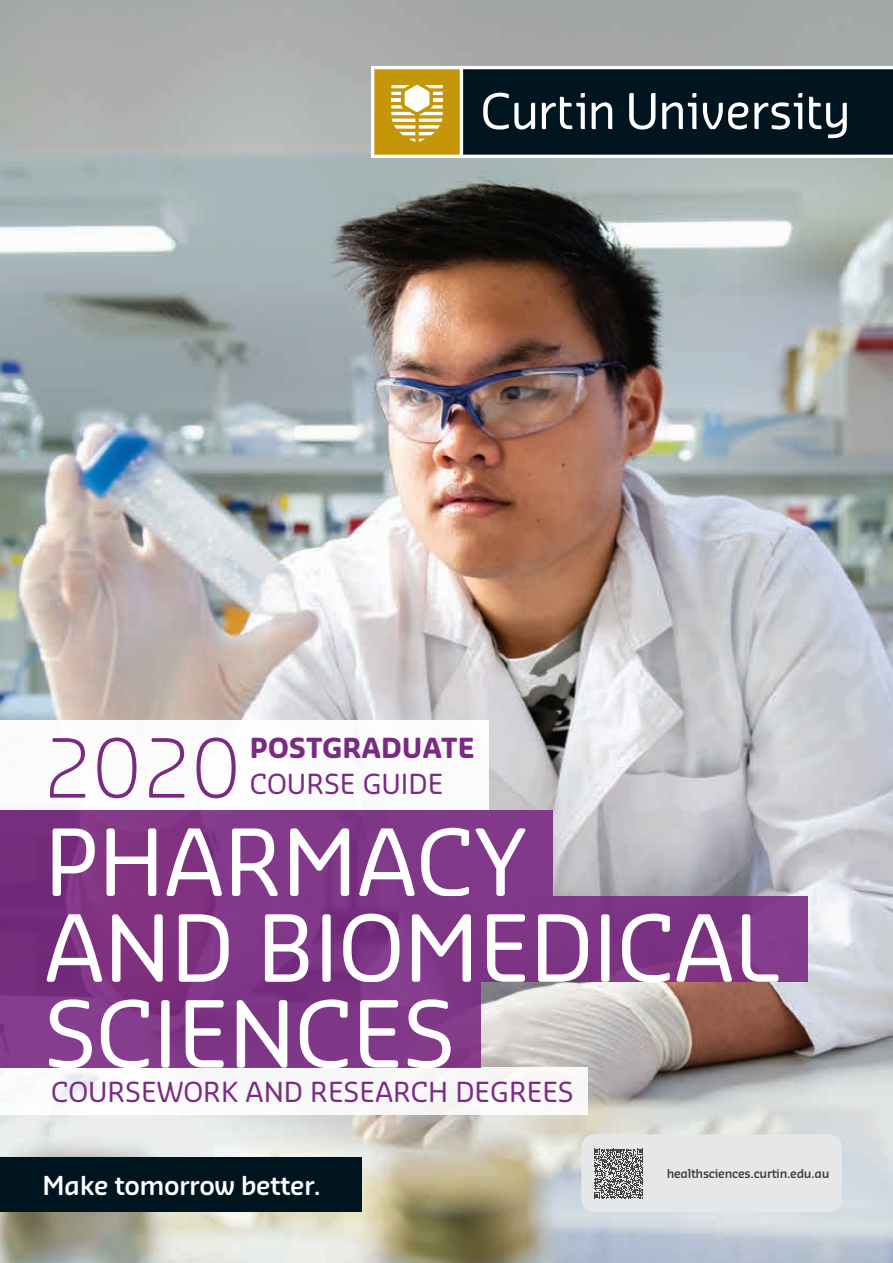
<style>
.page{position:relative;width:893px;height:1263px;background:#fff}
.page>*{position:absolute;margin:0;border:0;box-sizing:border-box;transform-origin:0 0}
.t1{font:90px/85.8px "Sansa Soft Pro";letter-spacing:-.01em;color:#fff}
.t2{font:300 79.35px "Sansa Soft Pro";color:#7b2a83}
.t3{font:27px "Sansa Soft Pro";color:#7b2a83}
.t4{font:700 27px "Sansa Soft Pro";color:#7b2a83}
.t5{font:600 25.5px "Sansa Soft Pro";letter-spacing:-.02em;color:#fff}
.t6{font:600 12px "Sansa Soft Pro";letter-spacing:-.03em;color:#3e3e3f}
</style>
<div class="page">
<img style="left:0;top:0;width:893px;height:1263px">
<div style="left:0;top:1068px;width:587px;height:47px;background:#fff"></div>
<div style="left:0;top:1157px;width:362px;height:55px;background:#011521"></div>
<svg style="left:371px;top:66px;width:522px;height:92px;background:#484f41"></svg>
<svg style="left:629px;top:93px;width:26px;height:36px"></svg>
<svg style="left:703px;top:102px;width:45px;height:27px"></svg>
<svg style="left:809px;top:97px;width:38px;height:41px"></svg>
<svg style="left:754px;top:93px;width:48px;height:36px"></svg>
<svg style="left:662px;top:93px;width:34px;height:36px"></svg>
<svg style="left:542px;top:93px;width:43px;height:36px"></svg>
<svg style="left:592px;top:102px;width:20px;height:27px"></svg>
<svg style="left:483px;top:93px;width:52px;height:36px"></svg>
<div style="left:0;top:810px;width:553px;height:86px;background:linear-gradient(to right,#7c3180,#833b8c)"></div>
<div style="left:0;top:721px;width:489px;height:89px;background:#fff"></div>
<div style="left:0;top:896px;width:808px;height:86px;background:linear-gradient(to right,#7a307f,#813889)"></div>
<div style="left:0;top:982px;width:481px;height:86px;background:#803788"></div>
<div style="left:581px;top:1134px;width:261px;height:78px;background:#e6e7e9;border-radius:13px"></div>
<svg style="left:594px;top:1148px;width:49px;height:50px"></svg>
<p class="t2" style="left:43px;top:716px;width:200px">2020</p>
<p class="t4" style="left:250px;top:730px;width:227px">POSTGRADUATE</p>
<p class="t3" style="left:250px;top:766px;width:195px">COURSE GUIDE</p>
<h1 class="t1" style="left:44px;top:816px;width:485px">PHARMACY</h1>
<h1 class="t1" style="left:44px;top:902px;width:737px">AND BIOMEDICAL<br>SCIENCES</h1>
<h1 class="t3" style="left:51px;top:1074px;width:524px">COURSEWORK AND RESEARCH DEGREES</h1>
<p class="t5" style="left:43px;top:1169px;width:280px">Make tomorrow better.</p>
<p class="t6" style="left:667px;top:1166px;width:164px">healthsciences.curtin.edu.au</p>
</div>
